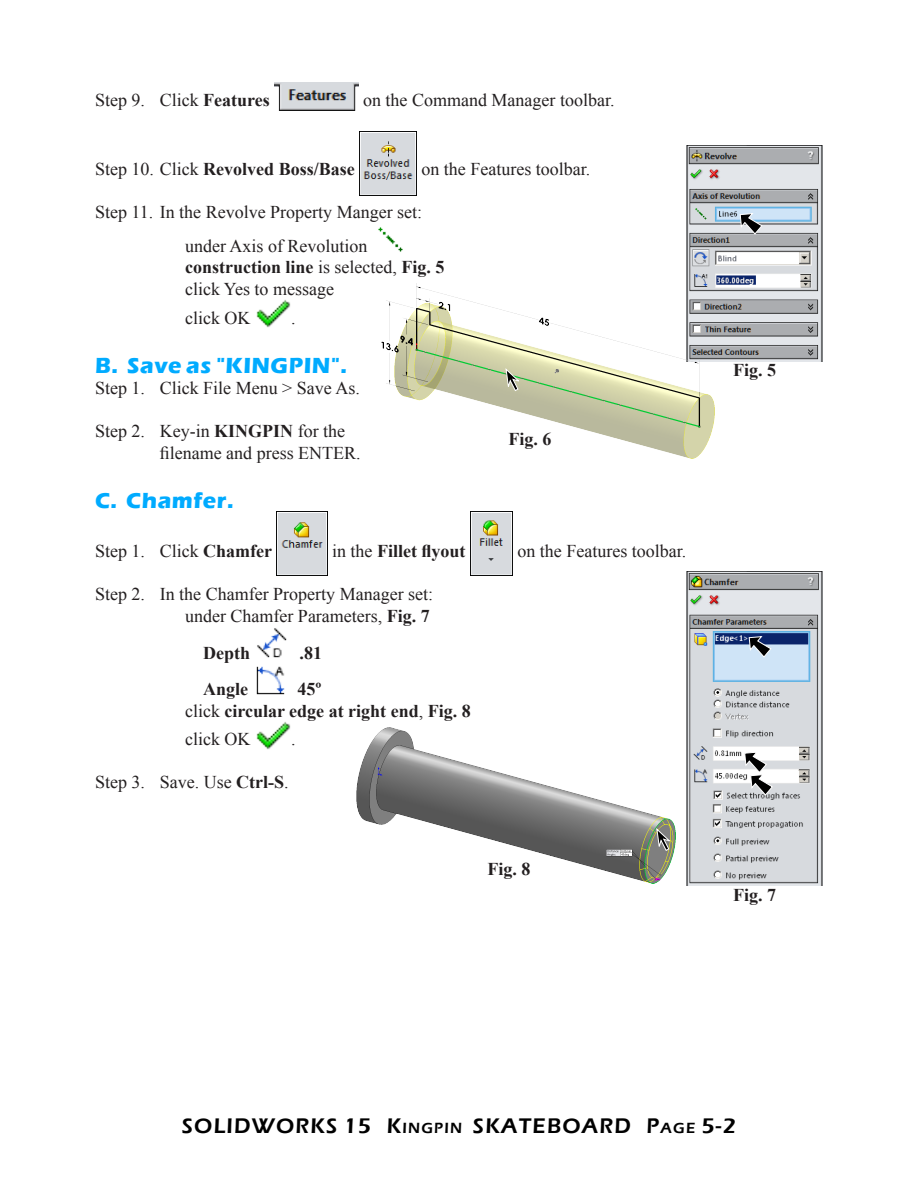
<style>
.page{position:relative;width:918px;height:1188px;background:#fff}
.page>*{position:absolute;margin:0;border:0;box-sizing:border-box;transform-origin:0 0}
.Subhead_1{font:700 22.5px "Eras ITC";letter-spacing:.025em;color:#00abff}
.t1{font:600 21.75px "Eras ITC";letter-spacing:.055em;color:#000}
.Body_text{font:18px/21.6px "Times New Roman";color:#231f20}
.Body_text-2{font:700 18px/21.6px "Times New Roman";color:#231f20}
.Fig_No{font:700 18px "Times New Roman";color:#231f20}
.s1{font-weight:700}
.s2{font-weight:400}
.s3{font-size:15.15px}
</style>
<div class="page">
<img style="left:274px;top:82px;width:85px;height:29px">
<img style="left:359px;top:132px;width:58px;height:64px">
<img style="left:378px;top:227px;width:25px;height:25px">
<img style="left:256px;top:300px;width:35px;height:28px">
<img style="left:276px;top:511px;width:52px;height:64px">
<img style="left:470px;top:511px;width:43px;height:64px">
<img style="left:257px;top:628px;width:30px;height:30px">
<img style="left:256px;top:666px;width:29px;height:29px">
<img style="left:256px;top:722px;width:35px;height:28px">
<img style="left:686px;top:146px;width:137px;height:215px">
<img style="left:382px;top:283px;width:332px;height:176px">
<img style="left:686px;top:571px;width:137px;height:314px">
<svg style="left:740px;top:213px;width:23px;height:22px"></svg>
<svg style="left:749px;top:636px;width:23px;height:22px"></svg>
<svg style="left:744px;top:752px;width:29px;height:44px"></svg>
<img style="left:357px;top:728px;width:319px;height:155px">
<svg style="left:505px;top:368px;width:17px;height:24px"></svg>
<svg style="left:656px;top:828px;width:16px;height:23px"></svg>
<p class="Body_text" style="left:95px;top:89px;width:176px">Step 9. Click <span class="s1">Features</span></p>
<p class="Body_text" style="left:363px;top:89px;width:253px">on the Command Manager toolbar.</p>
<p class="Body_text-2" style="left:95px;top:158px;width:261px"><span class="s2">Step 10. Click</span> Revolved Boss/Base</p>
<p class="Body_text" style="left:421px;top:158px;width:170px">on the Features toolbar.</p>
<p class="Body_text" style="left:185px;top:195px;width:239px;line-height:33.6px;text-indent:-90px">Step 11. In the Revolve Property Manger set: under Axis of Revolution</p>
<p class="Body_text" style="left:185px;top:256px;width:261px"><span class="s1">construction line</span> is selected, <span class="s1">Fig. 5 </span>click Yes to message</p>
<p class="Body_text" style="left:185px;top:307px;width:67px">click OK</p>
<p class="Body_text" style="left:291px;top:307px;width:6px">.</p>
<p class="Subhead_1" style="left:95px;top:352px;width:254px">B. Save as "KINGPIN".</p>
<p class="Body_text" style="left:95px;top:377px;width:266px">Step 1. Click File Menu &gt; Save As.</p>
<p class="Body_text" style="left:160px;top:420px;width:202px;text-indent:-65px">Step 2. Key-in <span class="s1">KINGPIN</span> for the filename and press ENTER.</p>
<p class="Subhead_1" style="left:95px;top:487px;width:140px">C. Chamfer.</p>
<p class="Body_text" style="left:95px;top:540px;width:179px">Step 1. Click <span class="s1">Chamfer</span></p>
<p class="Body_text-2" style="left:332px;top:540px;width:135px"><span class="s2">in the</span> Fillet flyout</p>
<p class="Body_text" style="left:517px;top:540px;width:170px">on the Features toolbar.</p>
<p class="Body_text" style="left:95px;top:583px;width:340px;text-align:right">Step 2. In the Chamfer Property Manager set: under Chamfer Parameters, <span class="s1">Fig. 7</span></p>
<p class="Body_text-2" style="left:203px;top:641px;width:48px">Depth</p>
<p class="Body_text-2" style="left:300px;top:641px;width:24px">.81</p>
<p class="Body_text-2" style="left:203px;top:678px;width:46px">Angle</p>
<p class="Fig_No" style="left:508px;top:427px;width:45px">Fig. 6</p>
<p class="Body_text-2" style="left:185px;top:678px;width:287px;text-indent:112px">45º<br><span class="s2">click</span> circular edge at right end<span class="s2">,</span> Fig. 8</p>
<p class="Body_text" style="left:185px;top:728px;width:67px">click OK</p>
<p class="Body_text" style="left:291px;top:728px;width:6px">.</p>
<p class="Body_text" style="left:95px;top:771px;width:195px">Step 3. Save. Use <span class="s1">Ctrl-S</span>.</p>
<p class="Fig_No" style="left:488px;top:856px;width:45px">Fig. 8</p>
<p class="Fig_No" style="left:733px;top:358px;width:45px">Fig. 5</p>
<p class="Fig_No" style="left:733px;top:882px;width:45px">Fig. 7</p>
<p class="t1" style="left:182px;top:1114px;width:556px">SOLIDWORKS 15 K<span class="s3">INGPIN</span> SKATEBOARD P<span class="s3">AGE</span> 5-2</p>
</div>
